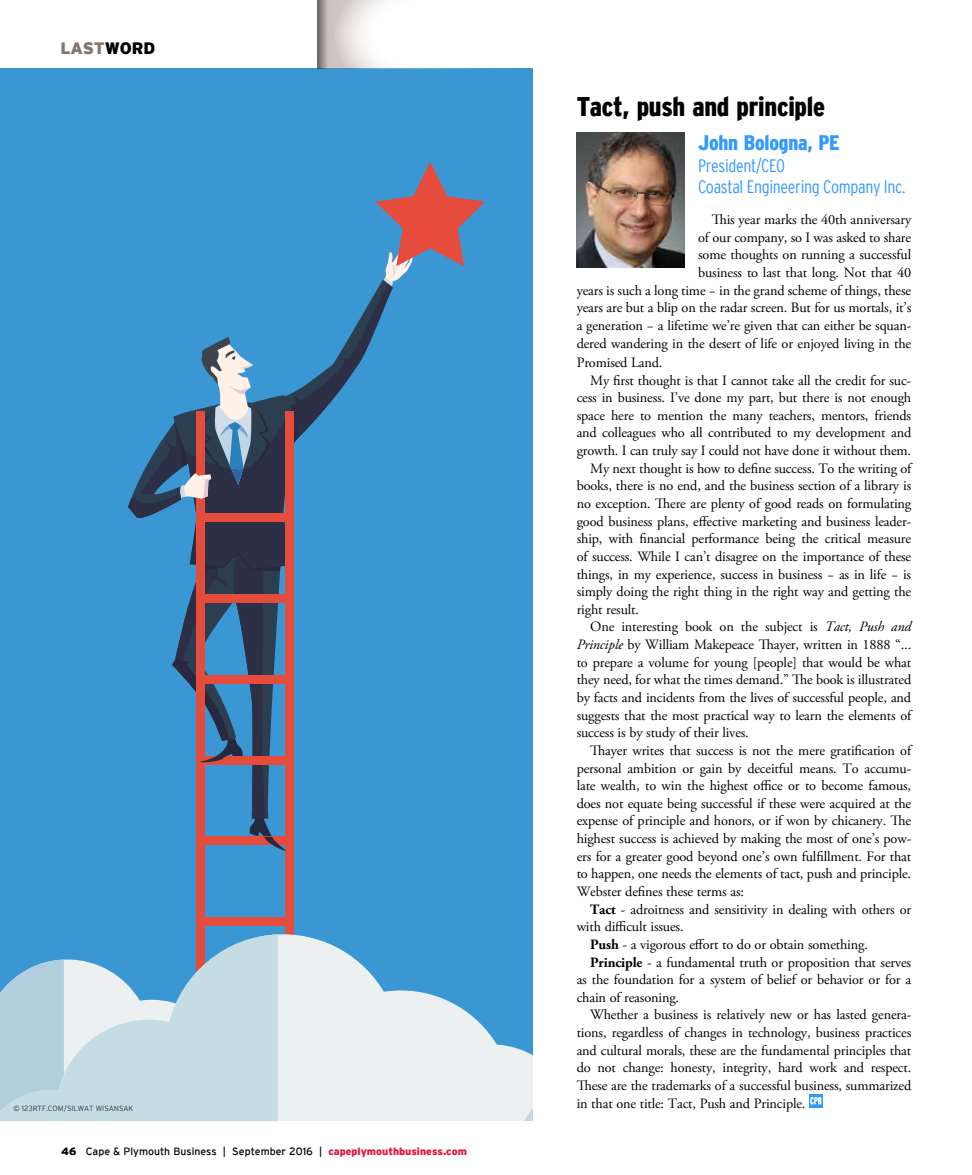
<style>
.page{position:relative;width:972px;height:1175px;background:#fff}
.page>*{position:absolute;margin:0;border:0;box-sizing:border-box;transform-origin:0 0}
.t1{font:900 condensed 27px "Interstate";letter-spacing:-.01em;color:#000}
.t2{font:900 condensed 21px "Interstate";letter-spacing:-.01em;color:#39f}
.t3{font:300 condensed 18px/21.3px "Interstate";letter-spacing:-.02em;color:#39f}
.t4{font:900 16.5px "Interstate";letter-spacing:-.01em;color:#88746a}
.t5{font:14.25px/17.7px "Adobe Garamond Pro";letter-spacing:-.01em;color:#000;text-align:right}
.t6{font:10.5px "Interstate";color:#000}
.t7{font:300 7.5px "Interstate";color:#000}
.s1{color:#000}
.s2{font-weight:900}
.s3{font-weight:900;color:#e3173e}
.s4{font-style:italic}
.s5{font-weight:700}
</style>
<div class="page">
<div style="left:0;top:68px;width:533px;height:1052px;background:#3b97d3"></div>
<div style="left:199px;top:917px;width:93px;height:8px;background:#e64c3b"></div>
<div style="left:196px;top:411px;width:9px;height:709px;background:#e64c3b"></div>
<div style="left:285px;top:411px;width:9px;height:709px;background:#e64c3b"></div>
<svg style="left:278px;top:934px;width:202px;height:186px;fill:#ecf0f1"></svg>
<svg style="left:0;top:934px;width:278px;height:186px;fill:#c4dce4"></svg>
<svg style="left:462px;top:1023px;width:71px;height:97px"></svg>
<svg style="left:128px;top:162px;width:357px;height:688px"></svg>
<svg style="left:809px;top:1094px;width:14px;height:13px"></svg>
<svg style="left:810px;top:1096px;width:12px;height:8px"></svg>
<div style="left:317px;top:0;width:197px;height:68px;background:#ccc3bf"></div>
<svg style="left:337px;top:0;width:177px;height:68px;background:#f8f8f7"></svg>
<svg style="left:317px;top:0;width:10px;height:68px"></svg>
<img style="left:577px;top:133px;width:108px;height:135px">
<p class="t4" style="left:60px;top:39px;width:96px">LAST<span class="s1">WORD</span></p>
<p class="t7" style="left:14px;top:1104px;width:121px">© 123RTF.COM/SILWAT WISANSAK</p>
<p class="t6" style="left:61px;top:1145px;width:407px"><span class="s2">46</span> Cape &amp; Plymouth Business | September 2016 | <span class="s3">capeplymouthbusiness.com</span></p>
<h1 class="t1" style="left:577px;top:92px;width:250px">Tact, push and principle</h1>
<h2 class="t2" style="left:698px;top:131px;width:143px">John Bologna, PE</h2>
<p class="t3" style="left:698px;top:154px;width:209px">President/CEO<br>Coastal Engineering Company Inc.</p>
<p class="t5" style="left:577px;top:211px;width:336px">This year marks the 40th anniversary<br>of our company, so I was asked to share<br>some thoughts on running a successful<br>business to last that long. Not that 40<br>years is such a long time − in the grand scheme of things, these years are but a blip on the radar screen. But for us mortals, it’s a generation − a lifetime we’re given that can either be squan&shy;dered wandering in the desert of life or enjoyed living in the</p>
<p class="t5" style="left:577px;top:354px;width:87px">Promised Land.</p>
<p class="t5" style="left:590px;top:372px;width:323px">My first thought is that I cannot take all the credit for suc-</p>
<p class="t5" style="left:577px;top:389px;width:336px">cess in business. I’ve done my part, but there is not enough</p>
<p class="t5" style="left:577px;top:407px;width:336px">space here to mention the many teachers, mentors, friends</p>
<p class="t5" style="left:577px;top:424px;width:336px">and colleagues who all contributed to my development and</p>
<p class="t5" style="left:577px;top:442px;width:336px">growth. I can truly say I could not have done it without them.</p>
<p class="t5" style="left:590px;top:460px;width:323px">My next thought is how to define success. To the writing of</p>
<p class="t5" style="left:577px;top:477px;width:336px">books, there is no end, and the business section of a library is</p>
<p class="t5" style="left:577px;top:495px;width:336px">no exception. There are plenty of good reads on formulating</p>
<p class="t5" style="left:577px;top:513px;width:336px">good business plans, effective marketing and business leader-</p>
<p class="t5" style="left:577px;top:530px;width:336px">ship, with financial performance being the critical measure</p>
<p class="t5" style="left:577px;top:548px;width:336px">of success. While I can’t disagree on the importance of these</p>
<p class="t5" style="left:577px;top:565px;width:336px">things, in my experience, success in business − as in life − is</p>
<p class="t5" style="left:577px;top:583px;width:336px">simply doing the right thing in the right way and getting the</p>
<p class="t5" style="left:577px;top:601px;width:64px">right result.</p>
<p class="t5" style="left:590px;top:618px;width:323px">One interesting book on the subject is <span class="s4">Tact, Push and</span></p>
<p class="t5" style="left:577px;top:636px;width:336px"><span class="s4">Principle</span> by William Makepeace Thayer, written in 1888 “...</p>
<p class="t5" style="left:577px;top:654px;width:336px">to prepare a volume for young [people] that would be what</p>
<p class="t5" style="left:577px;top:671px;width:336px">they need, for what the times demand.” The book is illustrated</p>
<p class="t5" style="left:577px;top:689px;width:336px">by facts and incidents from the lives of successful people, and</p>
<p class="t5" style="left:577px;top:706px;width:336px">suggests that the most practical way to learn the elements of</p>
<p class="t5" style="left:577px;top:724px;width:174px">success is by study of their lives.</p>
<p class="t5" style="left:590px;top:742px;width:323px">Thayer writes that success is not the mere gratification of</p>
<p class="t5" style="left:577px;top:759px;width:336px">personal ambition or gain by deceitful means. To accumu-</p>
<p class="t5" style="left:577px;top:777px;width:336px">late wealth, to win the highest office or to become famous,</p>
<p class="t5" style="left:577px;top:795px;width:336px">does not equate being successful if these were acquired at the</p>
<p class="t5" style="left:577px;top:812px;width:336px">expense of principle and honors, or if won by chicanery. The</p>
<p class="t5" style="left:577px;top:830px;width:336px">highest success is achieved by making the most of one’s pow-</p>
<p class="t5" style="left:577px;top:847px;width:336px">ers for a greater good beyond one’s own fulfillment. For that</p>
<p class="t5" style="left:577px;top:865px;width:336px">to happen, one needs the elements of tact, push and principle.</p>
<p class="t5" style="left:577px;top:883px;width:169px">Webster defines these terms as:</p>
<p class="t5" style="left:590px;top:900px;width:323px"><span class="s5">Tact</span> - adroitness and sensitivity in dealing with others or</p>
<p class="t5" style="left:577px;top:918px;width:108px">with difficult issues.</p>
<p class="t5" style="left:590px;top:936px;width:279px"><span class="s5">Push</span> - a vigorous effort to do or obtain something.</p>
<p class="t5" style="left:590px;top:953px;width:323px"><span class="s5">Principle</span> - a fundamental truth or proposition that serves</p>
<p class="t5" style="left:577px;top:971px;width:336px">as the foundation for a system of belief or behavior or for a</p>
<p class="t5" style="left:577px;top:988px;width:104px">chain of reasoning.</p>
<p class="t5" style="left:590px;top:1006px;width:323px">Whether a business is relatively new or has lasted genera-</p>
<p class="t5" style="left:577px;top:1024px;width:336px">tions, regardless of changes in technology, business practices</p>
<p class="t5" style="left:577px;top:1041px;width:336px">and cultural morals, these are the fundamental principles that</p>
<p class="t5" style="left:577px;top:1059px;width:336px">do not change: honesty, integrity, hard work and respect.</p>
<p class="t5" style="left:577px;top:1077px;width:336px">These are the trademarks of a successful business, summarized</p>
<p class="t5" style="left:577px;top:1094px;width:230px">in that one title: Tact, Push and Principle.</p>
</div>
